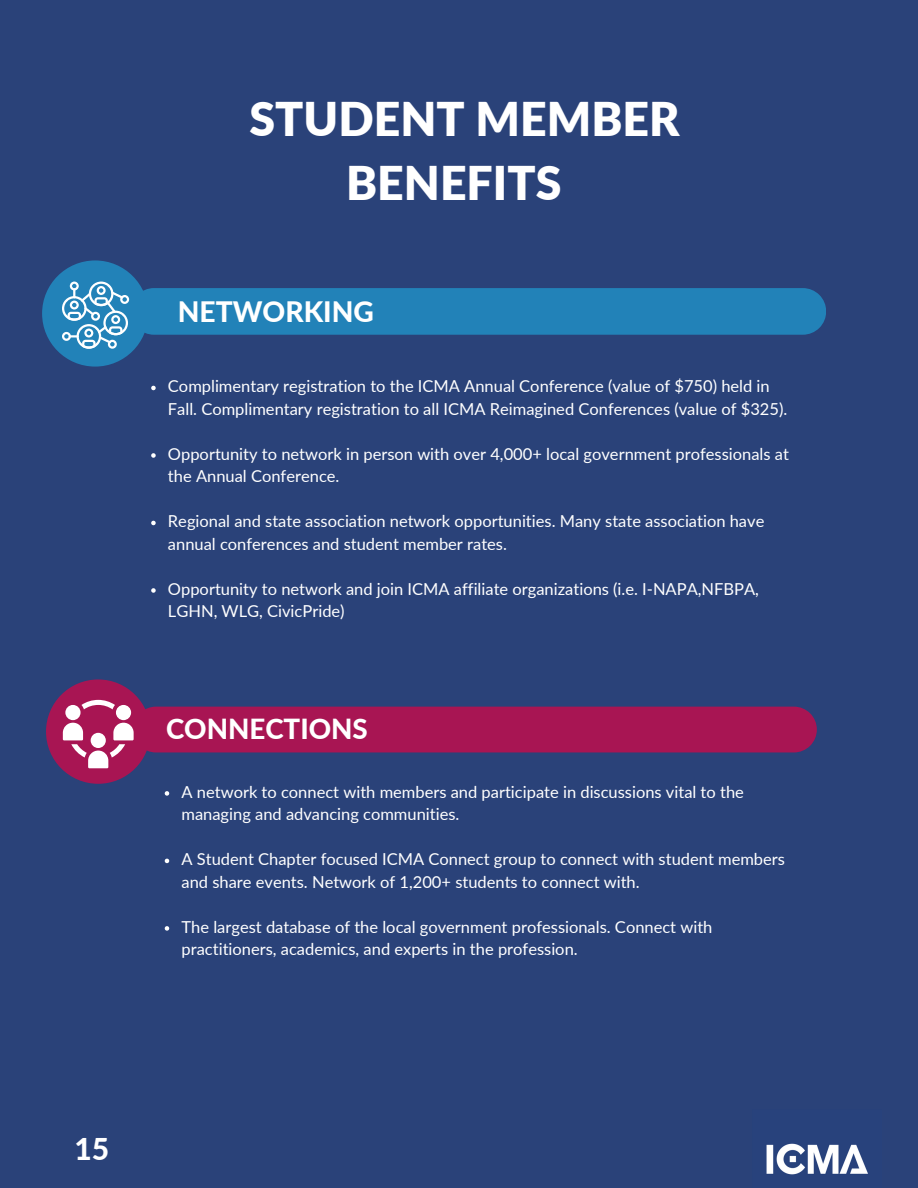
<style>
.page{position:relative;width:918px;height:1188px;background:#2a4279}
.page>*{position:absolute;margin:0;border:0;box-sizing:border-box;transform-origin:0 0}
.t1{font:900 46.5px/64.2px "Lato";color:#fff;text-align:center}
.t2{font:800 30px "Lato";color:#fff}
.t3{font:800 28.2px "Lato";color:#fff}
.t4{font:800 27.75px "Lato";color:#fff}
.t5{font:16.5px/22.5px "Lato";color:#fff}
</style>
<div class="page">
<img style="left:766px;top:1143px;width:102px;height:32px">
<svg style="left:151px;top:386px;width:5px;height:4px"></svg>
<svg style="left:151px;top:453px;width:5px;height:5px"></svg>
<svg style="left:151px;top:521px;width:5px;height:4px"></svg>
<svg style="left:151px;top:588px;width:5px;height:5px"></svg>
<div style="left:42px;top:260px;width:106px;height:107px;background:#2282b8;border-radius:50%"></div>
<svg style="left:62px;top:282px;width:764px;height:67px"></svg>
<svg style="left:165px;top:791px;width:4px;height:5px"></svg>
<svg style="left:165px;top:859px;width:4px;height:4px"></svg>
<svg style="left:165px;top:926px;width:4px;height:5px"></svg>
<div style="left:46px;top:679px;width:104px;height:105px;background:#a81553;border-radius:50%"></div>
<svg style="left:63px;top:700px;width:754px;height:68px"></svg>
<h1 class="t1" style="left:249px;top:86px;width:432px">STUDENT MEMBER<br>BENEFITS</h1>
<h3 class="t3" style="left:178px;top:294px;width:198px">NETWORKING</h3>
<p class="t5" style="left:168px;top:375px;width:621px">Complimentary registration to the ICMA Annual Conference (value of $750) held in<br>Fall. Complimentary registration to all ICMA Reimagined Conferences (value of $325).</p>
<p class="t5" style="left:168px;top:442px;width:622px">Opportunity to network in person with over 4,000+ local government professionals at the Annual Conference.</p>
<p class="t5" style="left:168px;top:510px;width:598px">Regional and state association network opportunities. Many state association have annual conferences and student member rates.</p>
<p class="t5" style="left:168px;top:577px;width:593px">Opportunity to network and join ICMA affiliate organizations (i.e. I-NAPA,NFBPA,<br>LGHN, WLG, CivicPride)</p>
<h3 class="t4" style="left:166px;top:712px;width:203px">CONNECTIONS</h3>
<p class="t5" style="left:182px;top:780px;width:564px">A network to connect with members and participate in discussions vital to the managing and advancing communities.</p>
<p class="t5" style="left:182px;top:848px;width:605px">A Student Chapter focused ICMA Connect group to connect with student members and share events. Network of 1,200+ students to connect with.</p>
<p class="t5" style="left:182px;top:915px;width:532px">The largest database of the local government professionals. Connect with practitioners, academics, and experts in the profession.</p>
<h2 class="t2" style="left:74px;top:1130px;width:36px">15</h2>
</div>
